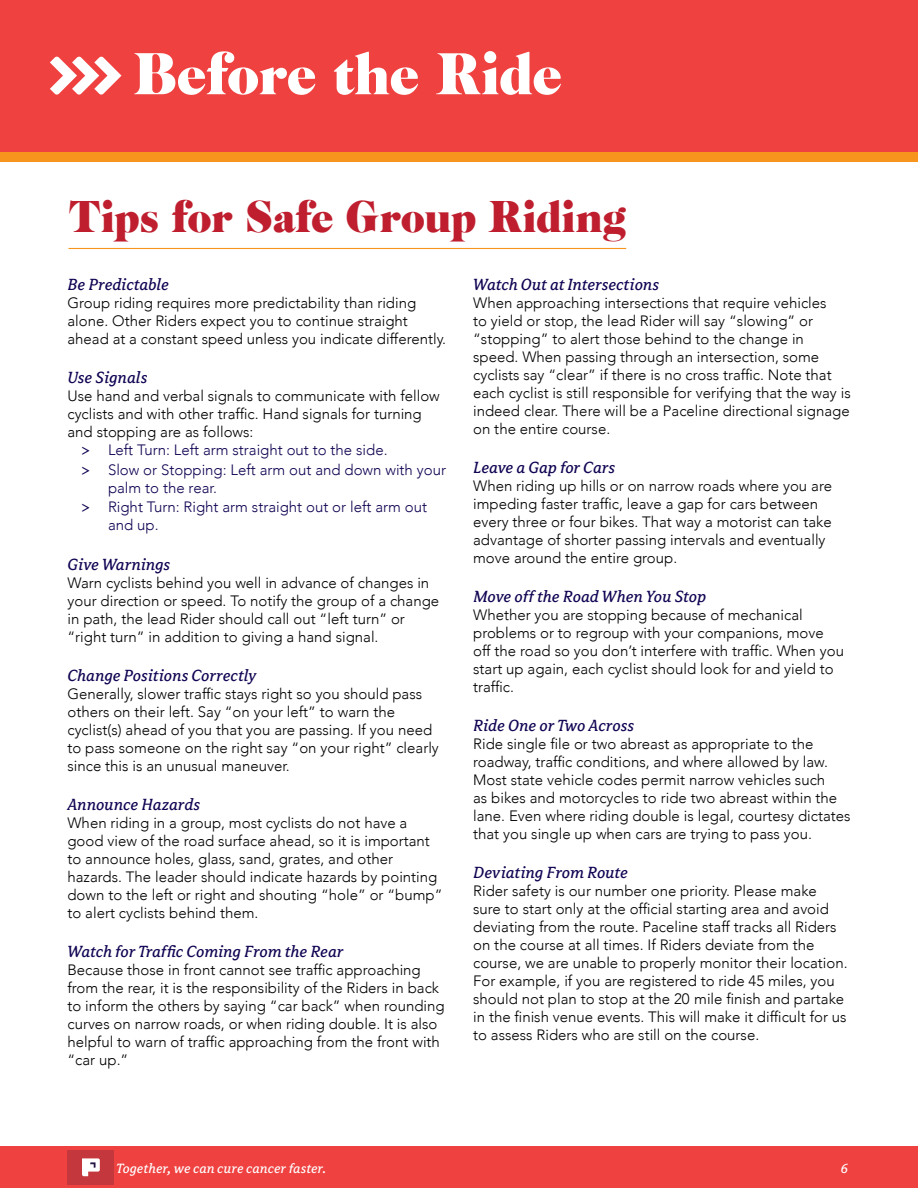
<style>
.page{position:relative;width:918px;height:1188px;background:#fff}
.page>*{position:absolute;margin:0;border:0;box-sizing:border-box;transform-origin:0 0}
.t1{font:54px "Cabernet JF Pro";letter-spacing:-.015em;color:#fff}
.t2{font:40.5px "Cabernet JF Pro";letter-spacing:-.01em;color:#be1e2d}
.t3{font:italic 18px "Avance Pro";color:#120453}
.t4{font:300 15px/18px "Avenir";color:#000}
.t5{font:300 15px "Avenir";color:#120453}
.t6{font:italic 15px "Avance Pro";letter-spacing:.01em;color:#fff}
.s1{font-family:"Avance Pro";font-weight:400;font-style:italic;font-size:18px}
</style>
<div class="page">
<div style="left:0;top:141px;width:918px;height:21px;background:#f7941d"></div>
<div style="left:0;top:0;width:918px;height:151px;background:#ef4140"></div>
<div style="left:0;top:1146px;width:918px;height:42px;background:#ef4140"></div>
<div style="left:68px;top:1150px;width:46px;height:35px;background:#c4383d"></div>
<svg style="left:82px;top:1158px;width:18px;height:18px"></svg>
<svg style="left:50px;top:57px;width:71px;height:38px"></svg>
<hr style="left:69px;top:248px;width:557px;height:1px;background:#f7941d">
<h1 class="t1" style="left:133px;top:44px;width:431px">Before the Ride</h1>
<h2 class="t2" style="left:69px;top:194px;width:559px">Tips for Safe Group Riding</h2>
<p class="t3" style="left:68px;top:275px;width:103px">Be Predictable</p>
<p class="t4" style="left:68px;top:294px;width:380px">Group riding requires more predictability than riding alone. Other Riders expect you to continue straight ahead at a constant speed unless you indicate differently.</p>
<p class="t3" style="left:68px;top:368px;width:81px">Use Signals</p>
<p class="t4" style="left:68px;top:387px;width:374px">Use hand and verbal signals to communicate with fellow</p>
<p class="t4" style="left:68px;top:405px;width:356px">cyclists and with other traffic. Hand signals for turning</p>
<p class="t4" style="left:68px;top:423px;width:187px">and stopping are as follows:</p>
<p class="t5" style="left:81px;top:441px;width:308px"><span class="s1">&gt;</span> Left Turn: Left arm straight out to the side.</p>
<p class="t5" style="left:81px;top:461px;width:367px"><span class="s1">&gt;</span> Slow or Stopping: Left arm out and down with your</p>
<p class="t5" style="left:108px;top:479px;width:110px">palm to the rear.</p>
<p class="t5" style="left:81px;top:498px;width:348px"><span class="s1">&gt;</span> Right Turn: Right arm straight out or left arm out</p>
<p class="t5" style="left:108px;top:516px;width:52px">and up.</p>
<p class="t3" style="left:68px;top:555px;width:104px">Give Warnings</p>
<p class="t4" style="left:68px;top:574px;width:373px">Warn cyclists behind you well in advance of changes in your direction or speed. To notify the group of a change in path, the lead Rider should call out “left turn” or “right turn” in addition to giving a hand signal.</p>
<p class="t3" style="left:68px;top:666px;width:190px">Change Positions Correctly</p>
<p class="t4" style="left:68px;top:685px;width:373px">Generally, slower traffic stays right so you should pass others on their left. Say “on your left” to warn the cyclist(s) ahead of you that you are passing. If you need to pass someone on the right say “on your right” clearly since this is an unusual maneuver.</p>
<p class="t3" style="left:68px;top:795px;width:134px">Announce Hazards</p>
<p class="t4" style="left:68px;top:814px;width:377px">When riding in a group, most cyclists do not have a good view of the road surface ahead, so it is important to announce holes, glass, sand, grates, and other hazards. The leader should indicate hazards by pointing down to the left or right and shouting “hole” or “bump” to alert cyclists behind them.</p>
<p class="t3" style="left:68px;top:942px;width:277px">Watch for Traffic Coming From the Rear</p>
<p class="t4" style="left:68px;top:961px;width:379px">Because those in front cannot see traffic approaching from the rear, it is the responsibility of the Riders in back to inform the others by saying “car back” when rounding curves on narrow roads, or when riding double. It is also helpful to warn of traffic approaching from the front with “car up.”</p>
<p class="t3" style="left:473px;top:274px;width:187px">Watch Out at Intersections</p>
<p class="t4" style="left:473px;top:293px;width:379px">When approaching intersections that require vehicles<br>to yield or stop, the lead Rider will say “slowing” or “stopping” to alert those behind to the change in speed. When passing through an intersection, some cyclists say “clear” if there is no cross traffic. Note that each cyclist is still responsible for verifying that the way is indeed clear. There will be a Paceline directional signage on the entire course.</p>
<p class="t3" style="left:473px;top:457px;width:143px">Leave a Gap for Cars</p>
<p class="t4" style="left:473px;top:476px;width:360px">When riding up hills or on narrow roads where you are impeding faster traffic, leave a gap for cars between every three or four bikes. That way a motorist can take advantage of shorter passing intervals and eventually move around the entire group.</p>
<p class="t3" style="left:473px;top:586px;width:234px">Move off the Road When You Stop</p>
<p class="t4" style="left:473px;top:605px;width:372px">Whether you are stopping because of mechanical problems or to regroup with your companions, move off the road so you don’t interfere with traffic. When you start up again, each cyclist should look for and yield to traffic.</p>
<p class="t3" style="left:473px;top:715px;width:162px">Ride One or Two Across</p>
<p class="t4" style="left:473px;top:734px;width:379px">Ride single file or two abreast as appropriate to the roadway, traffic conditions, and where allowed by law.<br>Most state vehicle codes permit narrow vehicles such<br>as bikes and motorcycles to ride two abreast within the lane. Even where riding double is legal, courtesy dictates that you single up when cars are trying to pass you.</p>
<p class="t3" style="left:473px;top:862px;width:156px">Deviating From Route</p>
<p class="t4" style="left:473px;top:881px;width:376px">Rider safety is our number one priority. Please make sure to start only at the official starting area and avoid deviating from the route. Paceline staff tracks all Riders on the course at all times. If Riders deviate from the course, we are unable to properly monitor their location.<br>For example, if you are registered to ride 45 miles, you should not plan to stop at the 20 mile finish and partake in the finish venue events. This will make it difficult for us to assess Riders who are still on the course.</p>
<p class="t6" style="left:116px;top:1160px;width:211px">Together, we can cure cancer faster.</p>
<p class="t6" style="left:841px;top:1160px;width:9px">6</p>
</div>
